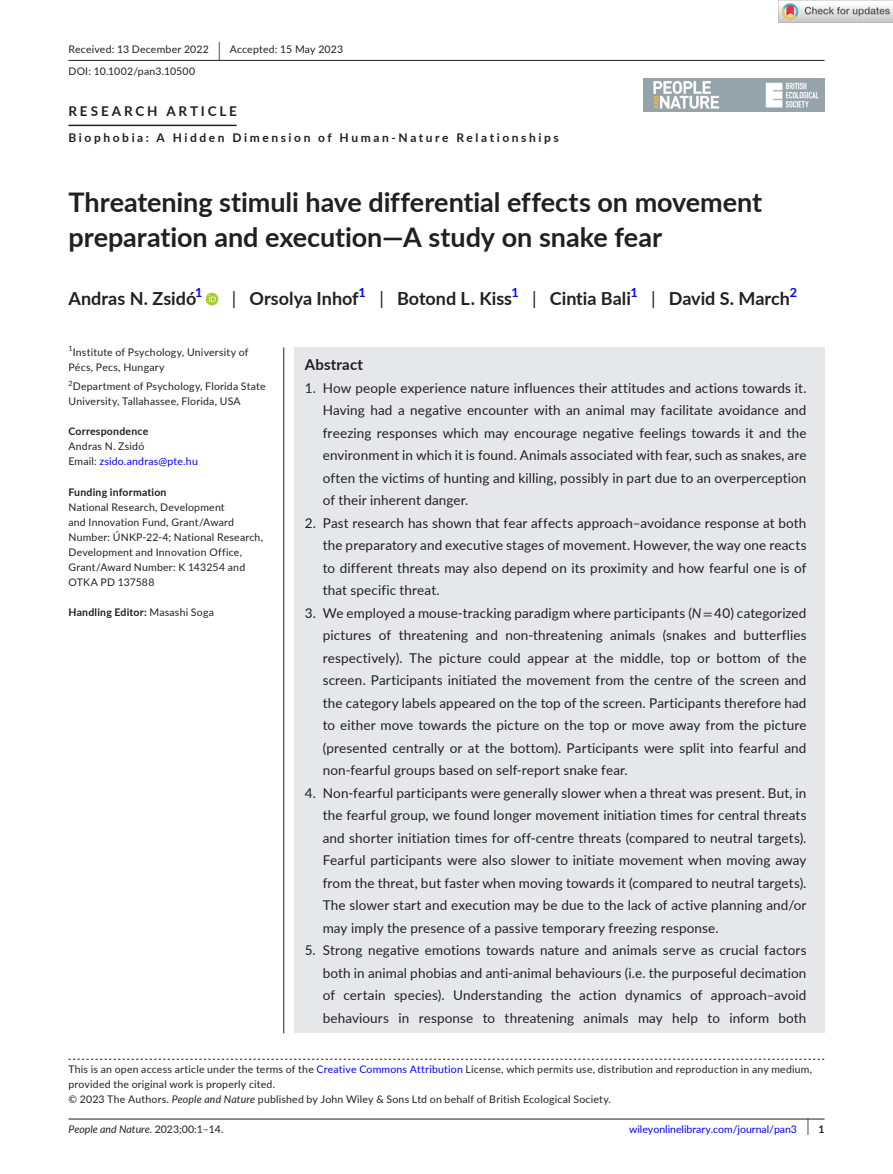
<style>
.page{position:relative;width:893px;height:1174px;background:#fff}
.page>*{position:absolute;margin:0;border:0;box-sizing:border-box;transform-origin:0 0}
.t1{font:700 27px/34.5px "Lato";letter-spacing:-.005em;color:#231f20}
.t2{font:700 18px "Lato";color:#231f20}
.t3{font:700 15px "Lato";letter-spacing:.015em;color:#231f20}
.t4{font:13.5px/22.5px "Lato";letter-spacing:.01em;color:#231f20;text-align:justify}
.t5{font:700 13.5px "Lato";letter-spacing:.21em;color:#231f20}
.t6{font:700 12.6px "Lato";color:#00f}
.t7{font:700 12px "Lato";letter-spacing:.215em;color:#231f20}
.t8{font:10.5px/15px "Lato";letter-spacing:.02em;color:#231f20}
.t9{font:700 10.5px "Lato";letter-spacing:.02em;color:#231f20}
.t10{font:10.5px "Lato";color:#00f}
.t11{font:italic 10.5px "Lato";color:#231f20}
.t12{font:7.35px "Lato";color:#231f20}
.s1{font-size:19.65px}
.s2{font-weight:400}
.s3{color:#00f}
.s4{font-style:italic}
.s5{font-family:"STIX"}
.s6{font-style:normal}
.s7{font-size:17.4px;color:#231f20}
.s8{font-weight:700;color:#231f20}
</style>
<div class="page">
<hr style="left:68px;top:1118px;width:756px;height:1px;background:#231f20">
<img style="left:644px;top:79px;width:180px;height:33px">
<hr style="left:68px;top:60px;width:756px;height:1px;background:#231f20">
<hr style="left:68px;top:125px;width:169px;height:1px;background:#231f20">
<div style="left:206px;top:293px;width:12px;height:12px;background:#a5cd39;border-radius:50%"></div>
<svg style="left:209px;top:295px;width:7px;height:7px"></svg>
<svg style="left:68px;top:1058px;width:756px;height:1px"></svg>
<div style="left:294px;top:347px;width:530px;height:686px;background:#e6e7e9"></div>
<hr style="left:283px;top:347px;width:1px;height:686px;background:#231f20">
<img style="left:779px;top:0;width:114px;height:23px">
<p class="t8" style="left:68px;top:38px;width:276px;line-height:21.8px">Received: 13 December 2022 <span class="s1">|</span> Accepted: 15 May 2023<br>DOI: 10.1002/pan3.10500</p>
<p class="t5" style="left:68px;top:101px;width:170px">RESEARCH ARTICLE</p>
<p class="t7" style="left:68px;top:129px;width:492px">Biophobia: A Hidden Dimension of Human-Nature Relationships</p>
<h1 class="t1" style="left:68px;top:184px;width:695px">Threatening stimuli have differential effects on movement preparation and execution—A study on snake fear</h1>
<h2 class="t2" style="left:68px;top:286px;width:129px">Andras N. Zsidó</h2>
<p class="t6" style="left:195px;top:283px;width:9px">1</p>
<h2 class="t2" style="left:232px;top:286px;width:128px"><span class="s2">|</span> Orsolya Inhof</h2>
<p class="t6" style="left:359px;top:283px;width:9px">1</p>
<h2 class="t2" style="left:379px;top:286px;width:134px"><span class="s2">|</span> Botond L. Kiss</h2>
<p class="t6" style="left:511px;top:283px;width:9px">1</p>
<h2 class="t2" style="left:532px;top:286px;width:100px"><span class="s2">|</span> Cintia Bali</h2>
<p class="t6" style="left:630px;top:283px;width:9px">1</p>
<h2 class="t2" style="left:651px;top:286px;width:140px"><span class="s2">|</span> David S. March</h2>
<p class="t6" style="left:790px;top:283px;width:9px">2</p>
<p class="t12" style="left:68px;top:343px;width:6px">1</p>
<p class="t8" style="left:68px;top:344px;width:181px;text-indent:4px">Institute of Psychology, University of<br>Pécs, Pecs, Hungary</p>
<p class="t12" style="left:68px;top:378px;width:6px">2</p>
<p class="t8" style="left:68px;top:379px;width:199px;text-indent:4px">Department of Psychology, Florida State<br>University, Tallahassee, Florida, USA</p>
<p class="t9" style="left:68px;top:424px;width:81px">Correspondence</p>
<p class="t8" style="left:68px;top:439px;width:131px">Andras N. Zsidó<br>Email: <span class="s3">zsido.andras@pte.hu</span></p>
<p class="t9" style="left:68px;top:484px;width:100px">Funding information</p>
<p class="t8" style="left:68px;top:499px;width:196px">National Research, Development<br>and Innovation Fund, Grant/Award<br>Number: ÚNKP-22-4; National Research,<br>Development and Innovation Office,<br>Grant/Award Number: K 143254 and<br>OTKA PD 137588</p>
<p class="t9" style="left:68px;top:604px;width:147px">Handling Editor: <span class="s2">Masashi Soga</span></p>
<p class="t3" style="left:305px;top:353px;width:60px">Abstract</p>
<p class="t4" style="left:323px;top:376px;width:485px;text-indent:-18px">1. How people experience nature influences their attitudes and actions towards it.<br>Having had a negative encounter with an animal may facilitate avoidance and freezing responses which may encourage negative feelings towards it and the environment in which it is found. Animals associated with fear, such as snakes, are often the victims of hunting and killing, possibly in part due to an overperception of their inherent danger.</p>
<p class="t4" style="left:323px;top:511px;width:485px;text-indent:-18px">2. Past research has shown that fear affects approach–avoidance response at both the preparatory and executive stages of movement. However, the way one reacts to different threats may also depend on its proximity and how fearful one is of that specific threat.</p>
<p class="t4" style="left:323px;top:601px;width:485px;text-indent:-18px">3. We employed a mouse-tracking paradigm where participants (<span class="s4">N</span><span class="s5">=</span> 40) categorized pictures of threatening and non-threatening animals (snakes and butterflies respectively). The picture could appear at the middle, top or bottom of the screen. Participants initiated the movement from the centre of the screen and the category labels appeared on the top of the screen. Participants therefore had to either move towards the picture on the top or move away from the picture (presented centrally or at the bottom). Participants were split into fearful and non-fearful groups based on self-report snake fear.</p>
<p class="t4" style="left:323px;top:781px;width:485px;text-indent:-18px">4. Non-fearful participants were generally slower when a threat was present. But, in the fearful group, we found longer movement initiation times for central threats and shorter initiation times for off-centre threats (compared to neutral targets).<br>Fearful participants were also slower to initiate movement when moving away from the threat, but faster when moving towards it (compared to neutral targets).<br>The slower start and execution may be due to the lack of active planning and/or may imply the presence of a passive temporary freezing response.</p>
<p class="t4" style="left:323px;top:938px;width:485px;text-indent:-18px">5. Strong negative emotions towards nature and animals serve as crucial factors both in animal phobias and anti-animal behaviours (i.e. the purposeful decimation of certain species). Understanding the action dynamics of approach–avoid behaviours in response to threatening animals may help to inform both</p>
<p class="t8" style="left:68px;top:1061px;width:745px">This is an open access article under the terms of the <span class="s3">Creative Commons Attribution</span> License, which permits use, distribution and reproduction in any medium, provided the original work is properly cited.<br>© 2023 The Authors. <span class="s4">People and Nature</span> published by John Wiley &amp; Sons Ltd on behalf of British Ecological Society.</p>
<p class="t11" style="left:68px;top:1121px;width:157px">People and Nature. <span class="s6">2023;00:1–14.</span></p>
<p class="t10" style="left:629px;top:1121px;width:197px">wileyonlinelibrary.com/journal/pan3 <span class="s7">|</span> <span class="s8">1</span></p>
</div>
